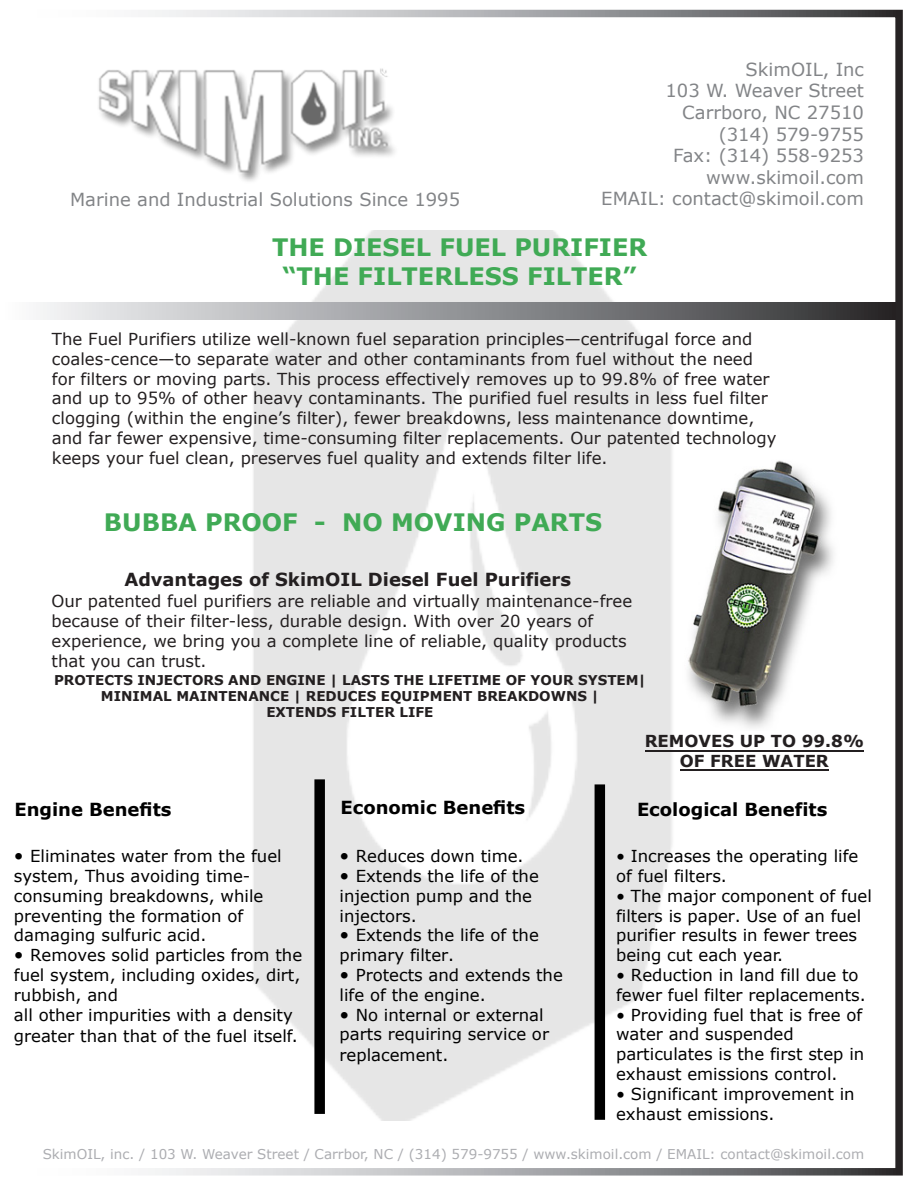
<style>
.page{position:relative;width:918px;height:1188px;background:#fff}
.page>*{position:absolute;margin:0;border:0;box-sizing:border-box;transform-origin:0 0}
.t1{font:700 24px/28.8px "Verdana";color:#40aa55;text-align:center}
.t2{font:18px "Verdana";color:#828487}
.t3{font:700 18px "Verdana";color:#231f20}
.t4{font:700 18px "Verdana";color:#000}
.t5{font:700 18px "Verdana";color:#000}
.t6{font:16.5px/19.8px "Verdana";color:#000}
.t7{font:16.5px/19.8px "Verdana";color:#231f20}
.t8{font:700 16.5px/19.8px "Verdana";color:#231f20;text-align:center}
.t9{font:700 13.5px/16.2px "Verdana";color:#231f20;text-align:center}
.t10{font:13.5px "Verdana";color:#acadb1}
.s1{font-size:18px}
</style>
<div class="page">
<img style="left:98px;top:68px;width:297px;height:113px">
<div style="left:12px;top:10px;width:891px;height:1166px;border:8px solid #fff"></div>
<img style="left:253px;top:230px;width:463px;height:890px">
<hr style="left:680px;top:770px;width:149px;height:1px;background:#231f20">
<hr style="left:645px;top:750px;width:219px;height:1px;background:#231f20">
<img style="left:677px;top:459px;width:156px;height:271px">
<div style="left:314px;top:779px;width:11px;height:335px;background:#000"></div>
<div style="left:595px;top:784px;width:10px;height:336px;background:#000"></div>
<div style="left:1px;top:302px;width:895px;height:18px;background:linear-gradient(to right,#fcfeff,#2c2d2f)"></div>
<p class="t2" style="left:70px;top:187px;width:392px">Marine and Industrial Solutions Since 1995</p>
<p class="t2" style="left:746px;top:57px;width:120px">SkimOIL, Inc</p>
<p class="t2" style="left:665px;top:79px;width:200px">103 W. Weaver Street</p>
<p class="t2" style="left:682px;top:100px;width:183px">Carrboro, NC 27510</p>
<p class="t2" style="left:719px;top:122px;width:147px">(314) 579-9755</p>
<p class="t2" style="left:673px;top:143px;width:192px">Fax: (314) 558-9253</p>
<p class="t2" style="left:706px;top:165px;width:159px">www.skimoil.com</p>
<p class="t2" style="left:601px;top:187px;width:264px">EMAIL: contact@skimoil.com</p>
<h1 class="t1" style="left:272px;top:232px;width:377px">THE DIESEL FUEL PURIFIER “THE FILTERLESS FILTER”</h1>
<p class="t7" style="left:52px;top:329px;width:726px">The Fuel Purifiers utilize well-known fuel separation principles—centrifugal force and coales-cence—to separate water and other contaminants from fuel without the need for filters or moving parts. This process effectively removes up to 99.8% of free water and up to 95% of other heavy contaminants. The purified fuel results in less fuel filter clogging (within the engine’s filter), fewer breakdowns, less maintenance downtime, and far fewer expensive, time-consuming filter replacements. Our patented technology keeps your fuel clean, preserves fuel quality and extends filter life.</p>
<h1 class="t1" style="left:104px;top:507px;width:500px">BUBBA PROOF - NO MOVING PARTS</h1>
<p class="t3" style="left:124px;top:567px;width:448px">Advantages of SkimOIL Diesel Fuel Purifiers</p>
<p class="t7" style="left:52px;top:590px;width:582px">Our patented fuel purifiers are reliable and virtually maintenance-free because of their filter-less, durable design. With over 20 years of experience, we bring you a complete line of reliable, quality products that you can trust.</p>
<p class="t9" style="left:54px;top:672px;width:593px">PROTECTS INJECTORS AND ENGINE | LASTS THE LIFETIME OF YOUR SYSTEM|<br>MINIMAL MAINTENANCE | REDUCES EQUIPMENT BREAKDOWNS |<br>EXTENDS FILTER LIFE</p>
<p class="t4" style="left:14px;top:797px;width:159px">Engine Benefits</p>
<p class="t6" style="left:14px;top:846px;width:269px"><span class="s1">•</span> Eliminates water from the fuel system, Thus avoiding time&shy;consuming breakdowns, while preventing the formation of damaging sulfuric acid.</p>
<p class="t6" style="left:14px;top:945px;width:290px"><span class="s1">•</span> Removes solid particles from the fuel system, including oxides, dirt, rubbish, and<br>all other impurities with a density greater than that of the fuel itself.</p>
<p class="t8" style="left:645px;top:731px;width:221px">REMOVES UP TO 99.8%<br>OF FREE WATER</p>
<p class="t4" style="left:340px;top:795px;width:186px">Economic Benefits</p>
<p class="t5" style="left:637px;top:797px;width:192px">Ecological Benefits</p>
<p class="t6" style="left:340px;top:846px;width:185px"><span class="s1">•</span> Reduces down time.</p>
<p class="t6" style="left:340px;top:866px;width:201px"><span class="s1">•</span> Extends the life of the injection pump and the injectors.</p>
<p class="t6" style="left:340px;top:925px;width:201px"><span class="s1">•</span> Extends the life of the primary filter.</p>
<p class="t6" style="left:340px;top:965px;width:225px"><span class="s1">•</span> Protects and extends the life of the engine.</p>
<p class="t6" style="left:340px;top:1004px;width:211px;line-height:20.4px"><span class="s1">•</span> No internal or external parts requiring service or replacement.</p>
<p class="t6" style="left:616px;top:846px;width:244px">• Increases the operating life of fuel filters.</p>
<p class="t6" style="left:616px;top:886px;width:257px">• The major component of fuel filters is paper. Use of an fuel purifier results in fewer trees being cut each year.</p>
<p class="t6" style="left:616px;top:965px;width:251px">• Reduction in land fill due to fewer fuel filter replacements.</p>
<p class="t6" style="left:616px;top:1005px;width:250px">• Providing fuel that is free of water and suspended particulates is the first step in exhaust emissions control.</p>
<p class="t6" style="left:616px;top:1084px;width:240px">• Significant improvement in exhaust emissions.</p>
<p class="t10" style="left:43px;top:1145px;width:823px">SkimOIL, inc. / 103 W. Weaver Street / Carrbor, NC / (314) 579-9755 / www.skimoil.com / EMAIL: contact@skimoil.com</p>
</div>
